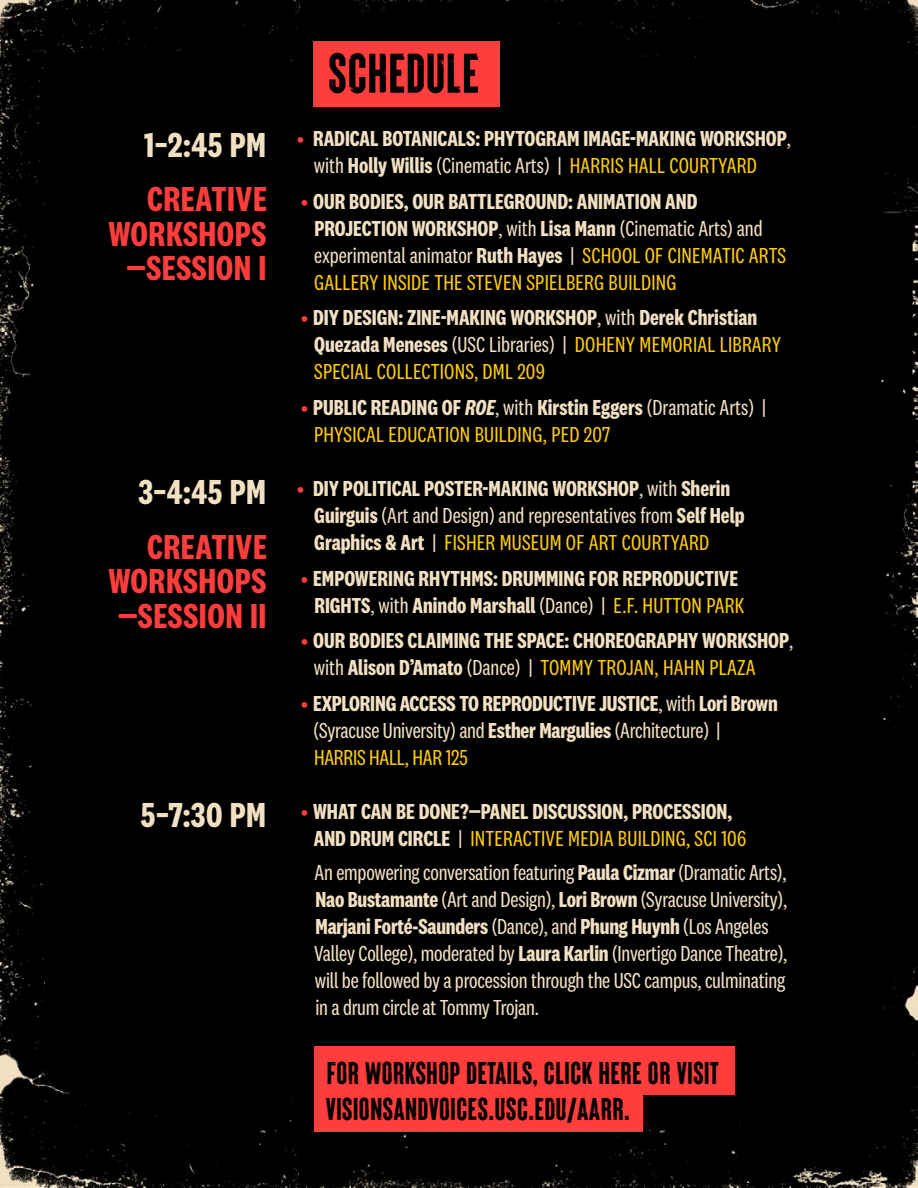
<style>
.page{position:relative;width:918px;height:1188px;background:#000}
.page>*{position:absolute;margin:0;border:0;box-sizing:border-box;transform-origin:0 0}
.t1{font:55.65px "Brixton Wood PERSONAL USE ONLY Vector";color:#000}
.t2{font:700 36px/34.5px "National 2 Condensed";letter-spacing:.015em;color:#ff3d3d;text-align:right}
.t3{font:700 36px "National 2 Condensed";letter-spacing:.015em;color:#f2e0c2}
.t4{font:31.5px/36px "Brixton Wood PERSONAL USE ONLY Vector";color:#000}
.t5{font:700 22.5px/27px "National 2 Condensed";color:#f2e0c2}
.t6{font:22.5px/27px "National 2 Condensed";letter-spacing:-.01em;color:#f2e0c2}
.t7{font:22.5px/27px "National 2 Condensed";letter-spacing:.01em;color:#fc0}
.s1{font-weight:400;color:#ff3d3d}
.s2{font-weight:400}
.s3{font-weight:400;color:#fc0}
.s4{color:#ff3d3d}
.s5{font-weight:700;color:#f2e0c2}
.s6{font-weight:700;font-style:italic;color:#f2e0c2}
.s7{color:#f2e0c2}
.s8{font-weight:700}
.s9{font-family:"National 2 Condensed";font-weight:700}
</style>
<div class="page">
<div style="left:313px;top:42px;width:186px;height:65px;background:#ff3d3d"></div>
<div style="left:315px;top:1046px;width:420px;height:49px;background:#ff3d3d"></div>
<div style="left:315px;top:1084px;width:328px;height:48px;background:#ff3d3d"></div>
<h2 class="t3" style="left:144px;top:124px;width:124px">1–2:45 PM</h2>
<h2 class="t2" style="left:108px;top:182px;width:160px">CREATIVE<br>WORKSHOPS —SESSION I</h2>
<h2 class="t3" style="left:139px;top:472px;width:129px">3–4:45 PM</h2>
<h2 class="t2" style="left:108px;top:529px;width:160px;text-align:justify;text-indent:39px">CREATIVE WORKSHOPS —SESSION II</h2>
<h2 class="t3" style="left:141px;top:795px;width:127px">5–7:30 PM</h2>
<h1 class="t1" style="left:328px;top:53px;width:153px">SCHEDULE</h1>
<p class="t5" style="left:314px;top:125px;width:479px;text-indent:-17px"><span class="s1">•</span> RADICAL BOTANICALS: PHYTOGRAM IMAGE-MAKING WORKSHOP<span class="s2">, with</span> Holly Willis <span class="s2">(Cinematic Arts) |</span> <span class="s3">HARRIS HALL COURTYARD</span></p>
<p class="t5" style="left:314px;top:188px;width:473px;text-indent:-13px"><span class="s1">•</span> OUR BODIES, OUR BATTLEGROUND: ANIMATION AND PROJECTION WORKSHOP<span class="s2">, with</span> Lisa Mann <span class="s2">(Cinematic Arts) and experimental animator</span> Ruth Hayes <span class="s2">|</span> <span class="s3">SCHOOL OF CINEMATIC ARTS GALLERY INSIDE THE STEVEN SPIELBERG BUILDING</span></p>
<p class="t5" style="left:314px;top:304px;width:468px;text-indent:-13px"><span class="s1">•</span> DIY DESIGN: ZINE-MAKING WORKSHOP<span class="s2">, with</span> Derek Christian<br>Quezada Meneses <span class="s2">(USC Libraries) |</span> <span class="s3">DOHENY MEMORIAL LIBRARY<br>SPECIAL COLLECTIONS, DML 209</span></p>
<p class="t7" style="left:314px;top:394px;width:454px;text-indent:-13px"><span class="s4">•</span> <span class="s5">PUBLIC READING OF</span> <span class="s6">ROE</span><span class="s7">, with</span> <span class="s5">Kirstin Eggers</span> <span class="s7">(Dramatic Arts) |<br></span>PHYSICAL EDUCATION BUILDING, PED 207</p>
<p class="t5" style="left:314px;top:475px;width:432px;text-indent:-17px"><span class="s1">•</span> DIY POLITICAL POSTER-MAKING WORKSHOP<span class="s2">, with</span> Sherin<br>Guirguis <span class="s2">(Art and Design) and representatives from</span> Self Help<br>Graphics &amp; Art <span class="s2">|</span> <span class="s3">FISHER MUSEUM OF ART COURTYARD</span></p>
<p class="t5" style="left:301px;top:565px;width:445px;text-align:center"><span class="s1">•</span> EMPOWERING RHYTHMS: DRUMMING FOR REPRODUCTIVE<br>RIGHTS<span class="s2">, with</span> Anindo Marshall <span class="s2">(Dance) |</span> <span class="s3">E.F. HUTTON PARK</span></p>
<p class="t5" style="left:314px;top:627px;width:481px;text-indent:-13px"><span class="s1">•</span> OUR BODIES CLAIMING THE SPACE: CHOREOGRAPHY WORKSHOP<span class="s2">, with</span> Alison D’Amato <span class="s2">(Dance) |</span> <span class="s3">TOMMY TROJAN, HAHN PLAZA</span></p>
<p class="t5" style="left:314px;top:690px;width:466px;text-indent:-12px"><span class="s1">•</span> EXPLORING ACCESS TO REPRODUCTIVE JUSTICE<span class="s2">, with</span> Lori Brown <span class="s2">(Syracuse University) and</span> Esther Margulies <span class="s2">(Architecture) |<br></span><span class="s3">HARRIS HALL, HAR 125</span></p>
<p class="t5" style="left:314px;top:798px;width:434px;text-indent:-13px"><span class="s1">•</span> WHAT CAN BE DONE?—PANEL DISCUSSION, PROCESSION,<br>AND DRUM CIRCLE <span class="s2">|</span> <span class="s3">INTERACTIVE MEDIA BUILDING, SCI 106</span></p>
<p class="t6" style="left:314px;top:859px;width:475px">An empowering conversation featuring <span class="s8">Paula Cizmar</span> (Dramatic Arts), <span class="s8">Nao Bustamante</span> (Art and Design), <span class="s8">Lori Brown</span> (Syracuse University), <span class="s8">Marjani Forté-Saunders</span> (Dance), and <span class="s8">Phung Huynh</span> (Los Angeles Valley College), moderated by <span class="s8">Laura Karlin</span> (Invertigo Dance Theatre), will be followed by a procession through the USC campus, culminating in a drum circle at Tommy Trojan.</p>
<h3 class="t4" style="left:325px;top:1057px;width:395px">FOR WORKSHOP DETAILS, CLICK HERE OR VISIT<br>VISIONSANDVOICES.USC.EDU<span class="s9">/</span>AARR.</h3>
</div>
